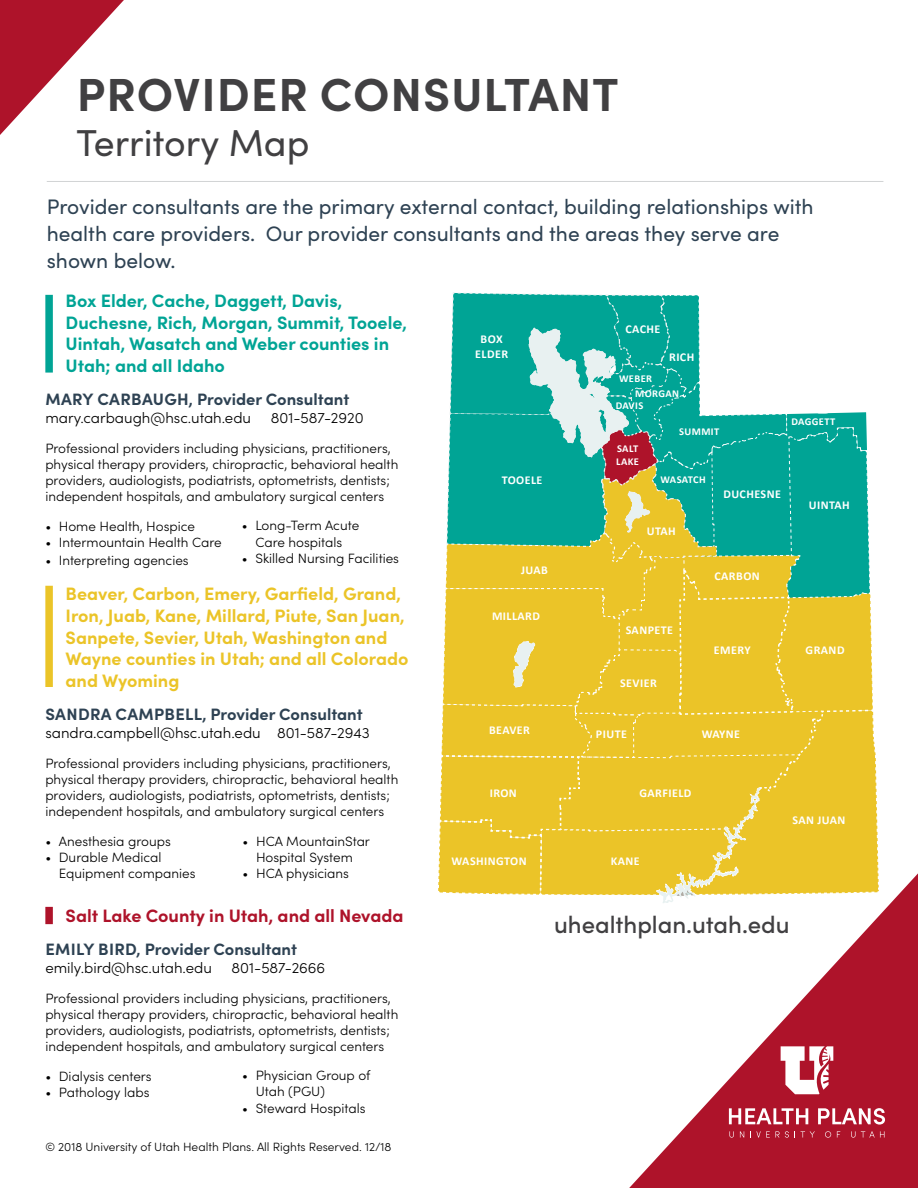
<style>
.page{position:relative;width:918px;height:1188px;background:#fff}
.page>*{position:absolute;margin:0;border:0;box-sizing:border-box;transform-origin:0 0}
.t1{font:700 46.5px "Sofia Pro";letter-spacing:.02em;color:#414042}
.t2{font:37.5px "Sofia Pro";color:#414042}
.t3{font:500 24px "Sofia Pro";color:#414042}
.t4{font:21px/27px "Sofia Pro";color:#2e4253}
.t5{font:700 18px/21.6px "Sofia Pro";color:#ebc428}
.t6{font:700 18px/21.6px "Sofia Pro";color:#00a495}
.t7{font:700 18px "Sofia Pro";color:#ae132a}
.t8{font:700 16.5px "Sofia Pro";color:#2e4253}
.t9{font:300 15px "Sofia Pro";color:#000}
.t10{font:300 13.5px/16.2px "Sofia Pro";color:#000}
.t11{font:700 12px/14.4px "Calibri";letter-spacing:.035em;color:#fff;text-align:center}
.t12{font:300 12px "Sofia Pro";color:#000}
.t13{font:700 10.5px/12.6px "Calibri";letter-spacing:.035em;color:#fff}
</style>
<div class="page">
<svg style="left:438px;top:292px;width:441px;height:603px;background:#a9c269"></svg>
<div style="left:45px;top:295px;width:8px;height:78px;background:#00a495"></div>
<div style="left:45px;top:586px;width:8px;height:101px;background:#ebc428"></div>
<svg style="left:629px;top:873px;width:289px;height:315px"></svg>
<svg style="left:729px;top:1131px;width:5px;height:7px"></svg>
<svg style="left:740px;top:1131px;width:4px;height:7px"></svg>
<svg style="left:750px;top:1131px;width:39px;height:7px"></svg>
<svg style="left:795px;top:1131px;width:20px;height:7px"></svg>
<svg style="left:825px;top:1131px;width:6px;height:7px"></svg>
<svg style="left:837px;top:1131px;width:3px;height:7px"></svg>
<svg style="left:851px;top:1131px;width:34px;height:7px"></svg>
<svg style="left:729px;top:1108px;width:79px;height:16px"></svg>
<svg style="left:818px;top:1108px;width:67px;height:17px"></svg>
<svg style="left:781px;top:1046px;width:53px;height:48px"></svg>
<svg style="left:0;top:0;width:124px;height:135px"></svg>
<hr style="left:47px;top:181px;width:836px;height:1px;background:#d1d3d4">
<div style="left:45px;top:907px;width:8px;height:17px;background:#ae132a"></div>
<h1 class="t1" style="left:77px;top:59px;width:543px">PROVIDER CONSULTANT</h1>
<h2 class="t2" style="left:76px;top:115px;width:235px">Territory Map</h2>
<h3 class="t4" style="left:47px;top:192px;width:768px">Provider consultants are the primary external contact, building relationships with health care providers. Our provider consultants and the areas they serve are shown below.</h3>
<h3 class="t6" style="left:66px;top:288px;width:343px">Box Elder, Cache, Daggett, Davis, Duchesne, Rich, Morgan, Summit, Tooele, Uintah, Wasatch and Weber counties in Utah; and all Idaho</h3>
<p class="t8" style="left:46px;top:387px;width:305px">MARY CARBAUGH, Provider Consultant</p>
<p class="t9" style="left:45px;top:407px;width:207px">mary.carbaugh@hsc.utah.edu</p>
<p class="t9" style="left:271px;top:407px;width:94px">801-587-2920</p>
<p class="t10" style="left:45px;top:439px;width:355px">Professional providers including physicians, practitioners, physical therapy providers, chiropractic, behavioral health providers, audiologists, podiatrists, optometrists, dentists; independent hospitals, and ambulatory surgical centers</p>
<p class="t10" style="left:45px;top:517px;width:151px">• Home Health, Hospice</p>
<p class="t10" style="left:45px;top:534px;width:178px">• Intermountain Health Care</p>
<p class="t10" style="left:45px;top:552px;width:145px">• Interpreting agencies</p>
<h3 class="t5" style="left:66px;top:582px;width:344px">Beaver, Carbon, Emery, Garfield, Grand, Iron, Juab, Kane, Millard, Piute, San Juan, Sanpete, Sevier, Utah, Washington and Wayne counties in Utah; and all Colorado and Wyoming</h3>
<p class="t8" style="left:46px;top:702px;width:319px">SANDRA CAMPBELL, Provider Consultant</p>
<p class="t9" style="left:45px;top:722px;width:326px">sandra.campbell@hsc.utah.edu 801-587-2943</p>
<p class="t10" style="left:45px;top:754px;width:355px">Professional providers including physicians, practitioners, physical therapy providers, chiropractic, behavioral health providers, audiologists, podiatrists, optometrists, dentists; independent hospitals, and ambulatory surgical centers</p>
<p class="t10" style="left:45px;top:832px;width:127px">• Anesthesia groups</p>
<p class="t10" style="left:59px;top:849px;width:138px;text-indent:-13px">• Durable Medical<br>Equipment companies</p>
<h3 class="t7" style="left:66px;top:901px;width:340px">Salt Lake County in Utah, and all Nevada</h3>
<p class="t8" style="left:46px;top:936px;width:253px">EMILY BIRD, Provider Consultant</p>
<p class="t9" style="left:45px;top:957px;width:168px">emily.bird@hsc.utah.edu</p>
<p class="t9" style="left:232px;top:957px;width:95px">801-587-2666</p>
<p class="t10" style="left:45px;top:989px;width:355px">Professional providers including physicians, practitioners, physical therapy providers, chiropractic, behavioral health providers, audiologists, podiatrists, optometrists, dentists; independent hospitals, and ambulatory surgical centers</p>
<p class="t10" style="left:45px;top:1067px;width:108px">• Dialysis centers</p>
<p class="t10" style="left:45px;top:1084px;width:106px">• Pathology labs</p>
<p class="t10" style="left:242px;top:517px;width:119px;text-align:center">• Long-Term Acute<br>Care hospitals</p>
<p class="t10" style="left:242px;top:549px;width:159px">• Skilled Nursing Facilities</p>
<p class="t10" style="left:243px;top:832px;width:129px;text-align:center">• HCA MountainStar<br>Hospital System</p>
<p class="t10" style="left:243px;top:865px;width:108px">• HCA physicians</p>
<p class="t10" style="left:256px;top:1067px;width:116px;text-indent:-14px">• Physician Group of<br>Utah (PGU)</p>
<p class="t10" style="left:242px;top:1099px;width:125px">• Steward Hospitals</p>
<p class="t12" style="left:45px;top:1139px;width:348px">© 2018 University of Utah Health Plans. All Rights Reserved. 12/18</p>
<p class="t11" style="left:475px;top:332px;width:34px">BOX<br>ELDER</p>
<p class="t11" style="left:625px;top:321px;width:36px">CACHE</p>
<p class="t11" style="left:669px;top:349px;width:27px">RICH</p>
<p class="t13" style="left:635px;top:387px;width:45px">MORGAN</p>
<p class="t13" style="left:619px;top:373px;width:34px">WEBER</p>
<p class="t13" style="left:616px;top:399px;width:29px">DAVIS</p>
<p class="t13" style="left:616px;top:442px;width:24px">SALT<br>LAKE</p>
<p class="t13" style="left:679px;top:426px;width:42px">SUMMIT</p>
<p class="t11" style="left:502px;top:473px;width:42px">TOOELE</p>
<p class="t13" style="left:661px;top:473px;width:47px">WASATCH</p>
<p class="t11" style="left:647px;top:524px;width:31px">UTAH</p>
<p class="t11" style="left:723px;top:486px;width:59px">DUCHESNE</p>
<p class="t13" style="left:791px;top:415px;width:46px">DAGGETT</p>
<p class="t11" style="left:809px;top:497px;width:42px">UINTAH</p>
<p class="t11" style="left:521px;top:563px;width:28px">JUAB</p>
<p class="t11" style="left:492px;top:609px;width:50px">MILLARD</p>
<p class="t11" style="left:626px;top:623px;width:49px">SANPETE</p>
<p class="t11" style="left:714px;top:569px;width:47px">CARBON</p>
<p class="t11" style="left:489px;top:722px;width:42px">BEAVER</p>
<p class="t11" style="left:620px;top:676px;width:38px">SEVIER</p>
<p class="t11" style="left:596px;top:727px;width:33px">PIUTE</p>
<p class="t11" style="left:714px;top:643px;width:38px">EMERY</p>
<p class="t11" style="left:806px;top:643px;width:41px">GRAND</p>
<p class="t11" style="left:702px;top:727px;width:40px">WAYNE</p>
<p class="t11" style="left:490px;top:785px;width:29px">IRON</p>
<p class="t11" style="left:639px;top:786px;width:54px">GARFIELD</p>
<p class="t11" style="left:452px;top:854px;width:77px">WASHINGTON</p>
<p class="t11" style="left:611px;top:854px;width:31px">KANE</p>
<p class="t11" style="left:793px;top:813px;width:54px">SAN JUAN</p>
<h3 class="t3" style="left:554px;top:907px;width:237px">uhealthplan.utah.edu</h3>
</div>
